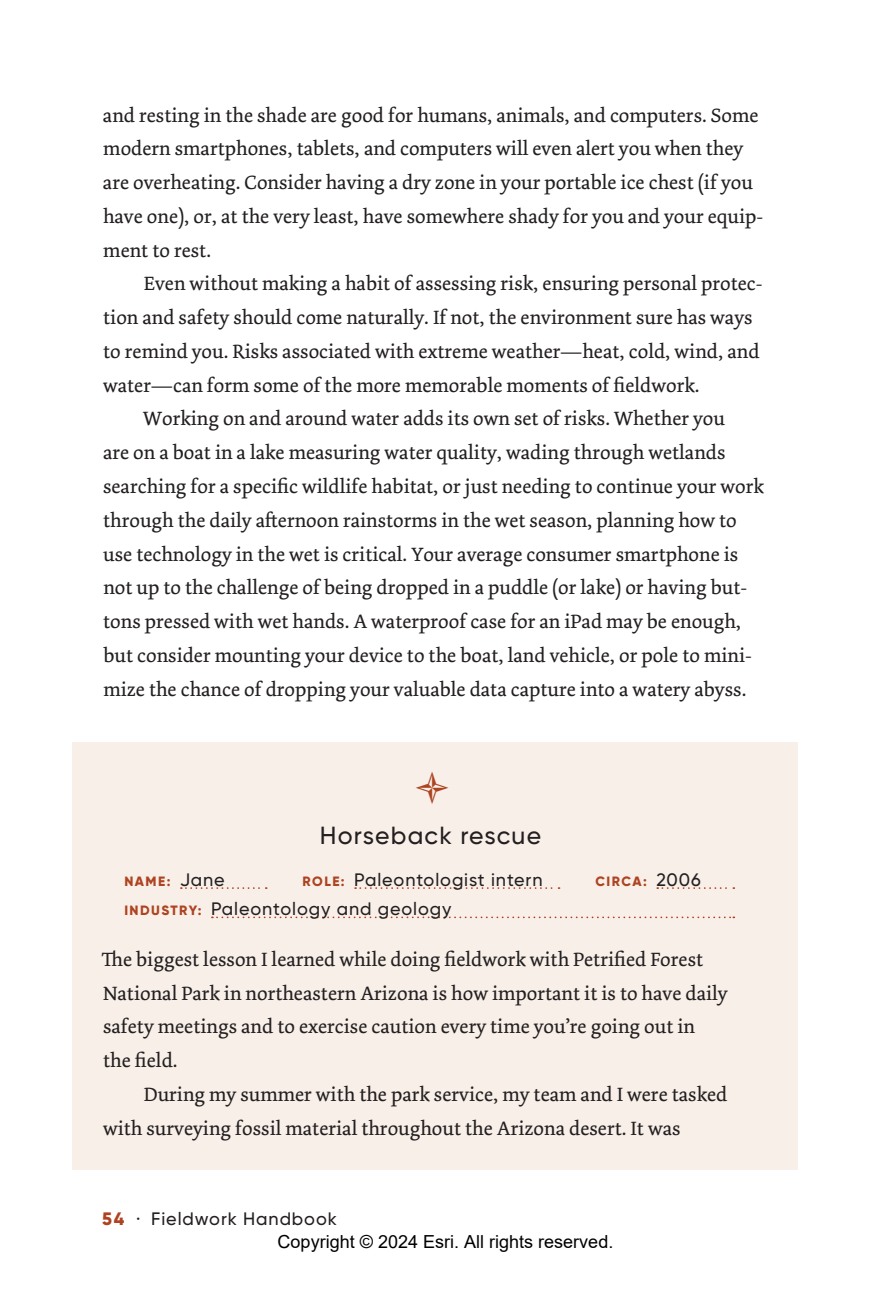
<style>
.page{position:relative;width:891px;height:1297px;background:#fff}
.page>*{position:absolute;margin:0;border:0;box-sizing:border-box;transform-origin:0 0}
.t1{font:500 24.75px "Gilroy";letter-spacing:.05em;color:#231f20}
.t2{font:20.25px/33.8px "Dolly Pro";color:#231f20}
.t3{font:500 18px "Gilroy";letter-spacing:.05em;color:#231f20}
.t4{font:18px "Arial";color:#000}
.t5{font:800 13.5px "Gilroy";letter-spacing:.11em;color:#ad4321}
.s1{font-weight:500;font-size:18px;color:#231f20}
.s2{font-weight:800;font-size:13.5px;color:#ad4321}
.s3{font-weight:800;color:#ad4321}
</style>
<div class="page">
<div style="left:72px;top:742px;width:725px;height:94px;background:#f7efe8"></div>
<div style="left:72px;top:793px;width:725px;height:85px;background:#f7efe8"></div>
<div style="left:72px;top:841px;width:725px;height:108px;background:#f7efe8"></div>
<svg style="left:181px;top:887px;width:85px;height:1px"></svg>
<svg style="left:355px;top:887px;width:204px;height:1px"></svg>
<svg style="left:657px;top:887px;width:77px;height:1px"></svg>
<svg style="left:212px;top:916px;width:522px;height:2px"></svg>
<div style="left:72px;top:920px;width:725px;height:182px;background:#f7efe8"></div>
<div style="left:72px;top:1055px;width:725px;height:115px;background:#f7efe8"></div>
<p class="t2" style="left:103px;top:98px;width:661px">and resting in the shade are good for humans, animals, and computers. Some modern smartphones, tablets, and computers will even alert you when they are overheating. Consider having a dry zone in your portable ice chest (if you have one), or, at the very least, have somewhere shady for you and your equip&shy;ment to rest.</p>
<p class="t2" style="left:144px;top:267px;width:620px">Even without making a habit of assessing risk, ensuring personal protec-</p>
<p class="t2" style="left:103px;top:300px;width:650px">tion and safety should come naturally. If not, the environment sure has ways</p>
<p class="t2" style="left:103px;top:334px;width:657px">to remind you. Risks associated with extreme weather—heat, cold, wind, and</p>
<p class="t2" style="left:103px;top:368px;width:597px">water—can form some of the more memorable moments of fieldwork.</p>
<p class="t2" style="left:143px;top:402px;width:583px">Working on and around water adds its own set of risks. Whether you</p>
<p class="t2" style="left:103px;top:436px;width:623px">are on a boat in a lake measuring water quality, wading through wetlands</p>
<p class="t2" style="left:103px;top:469px;width:662px">searching for a specific wildlife habitat, or just needing to continue your work</p>
<p class="t2" style="left:103px;top:503px;width:634px">through the daily afternoon rainstorms in the wet season, planning how to</p>
<p class="t2" style="left:103px;top:537px;width:636px">use technology in the wet is critical. Your average consumer smartphone is</p>
<p class="t2" style="left:103px;top:571px;width:645px">not up to the challenge of being dropped in a puddle (or lake) or having but-</p>
<p class="t2" style="left:103px;top:604px;width:639px">tons pressed with wet hands. A waterproof case for an iPad may be enough,</p>
<p class="t2" style="left:103px;top:638px;width:649px">but consider mounting your device to the boat, land vehicle, or pole to mini-</p>
<p class="t2" style="left:103px;top:672px;width:644px">mize the chance of dropping your valuable data capture into a watery abyss.</p>
<p class="t1" style="left:320px;top:819px;width:223px">Horseback rescue</p>
<p class="t5" style="left:124px;top:872px;width:102px">NAME: <span class="s1">Jane</span></p>
<p class="t3" style="left:302px;top:868px;width:241px"><span class="s2">ROLE:</span> Paleontologist intern</p>
<p class="t5" style="left:595px;top:872px;width:107px">CIRCA: <span class="s1">2006</span></p>
<p class="t3" style="left:124px;top:897px;width:328px"><span class="s2">INDUSTRY:</span> Paleontology and geology</p>
<p class="t2" style="left:102px;top:942px;width:627px">The biggest lesson I learned while doing fieldwork with Petrified Forest National Park in northeastern Arizona is how important it is to have daily safety meetings and to exercise caution every time you’re going out in<br>the field.</p>
<p class="t2" style="left:103px;top:1077px;width:625px;text-indent:41px">During my summer with the park service, my team and I were tasked with surveying fossil material throughout the Arizona desert. It was</p>
<p class="t3" style="left:102px;top:1207px;width:236px"><span class="s3">54</span> · Fieldwork Handbook</p>
<p class="t4" style="left:277px;top:1229px;width:337px">Copyright © 2024 Esri. All rights reserved.</p>
</div>
